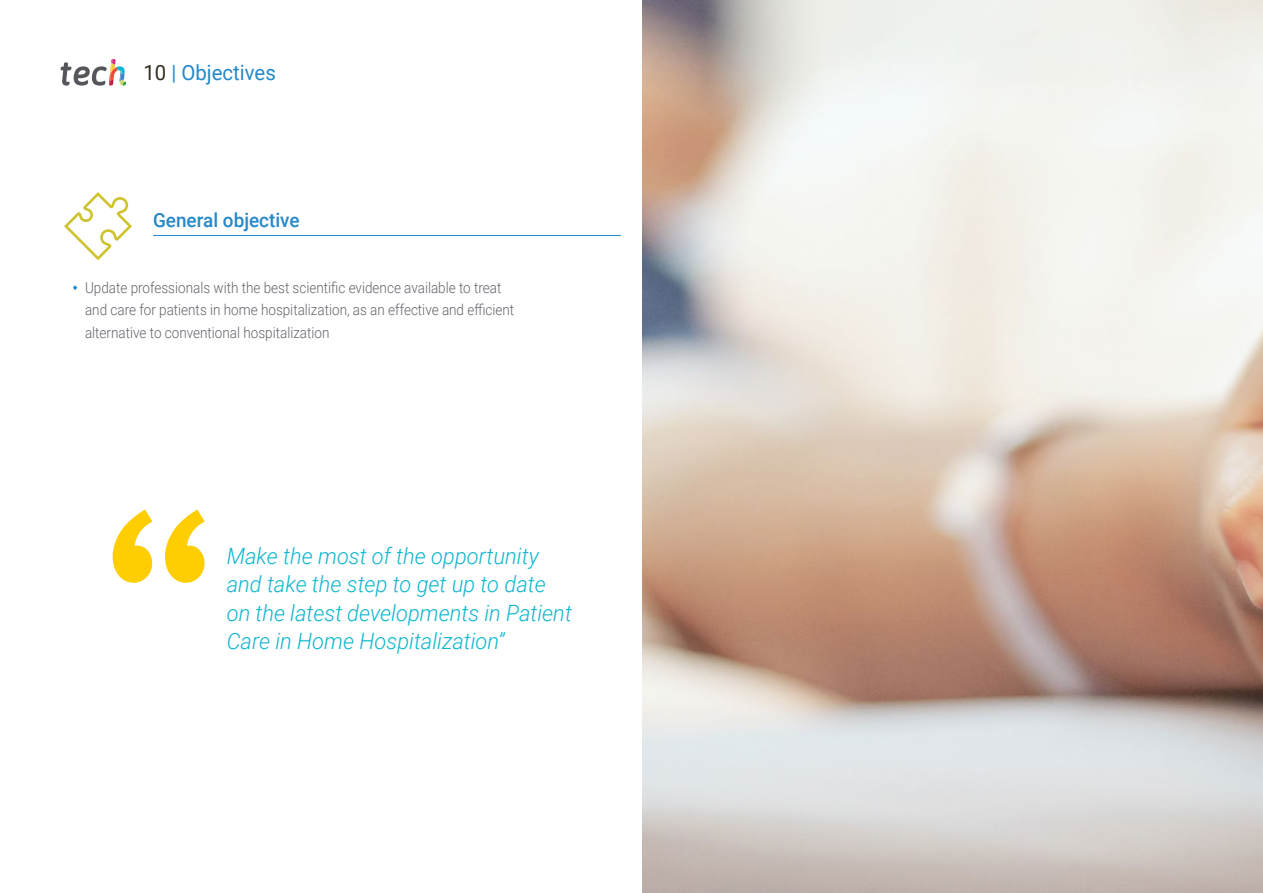
<style>
.page{position:relative;width:1263px;height:893px;background:#fff}
.page>*{position:absolute;margin:0;border:0;box-sizing:border-box;transform-origin:0 0}
.t1{font:italic 300 22.5px/28.5px "Roboto";color:#0fb6cf}
.t2{font:21px "Roboto";color:#2488c9}
.t3{font:500 19.5px "Roboto";color:#2488c9}
.t4{font:300 15px/22.5px "Roboto";color:#61646a;scale:.9 1}
.s1{color:#312e20}
.s2{color:#2289cb}
</style>
<div class="page">
<hr style="left:153px;top:235px;width:468px;height:1px;background:#2488c9">
<svg style="left:64px;top:192px;width:68px;height:68px"></svg>
<img style="left:642px;top:0;width:621px;height:893px">
<svg style="left:61px;top:59px;width:65px;height:27px"></svg>
<svg style="left:113px;top:510px;width:92px;height:73px"></svg>
<h2 class="t2" style="left:144px;top:57px;width:134px"><span class="s1">10</span> <span class="s2">|</span> Objectives</h2>
<h3 class="t3" style="left:153px;top:207px;width:148px">General objective</h3>
<p class="t4" style="left:85px;top:275px;width:478px">Update professionals with the best scientific evidence available to treat and care for patients in home hospitalization, as an effective and efficient alternative to conventional hospitalization</p>
<h1 class="t1" style="left:227px;top:541px;width:347px">Make the most of the opportunity and take the step to get up to date on the latest developments in Patient Care in Home Hospitalization”</h1>
</div>
